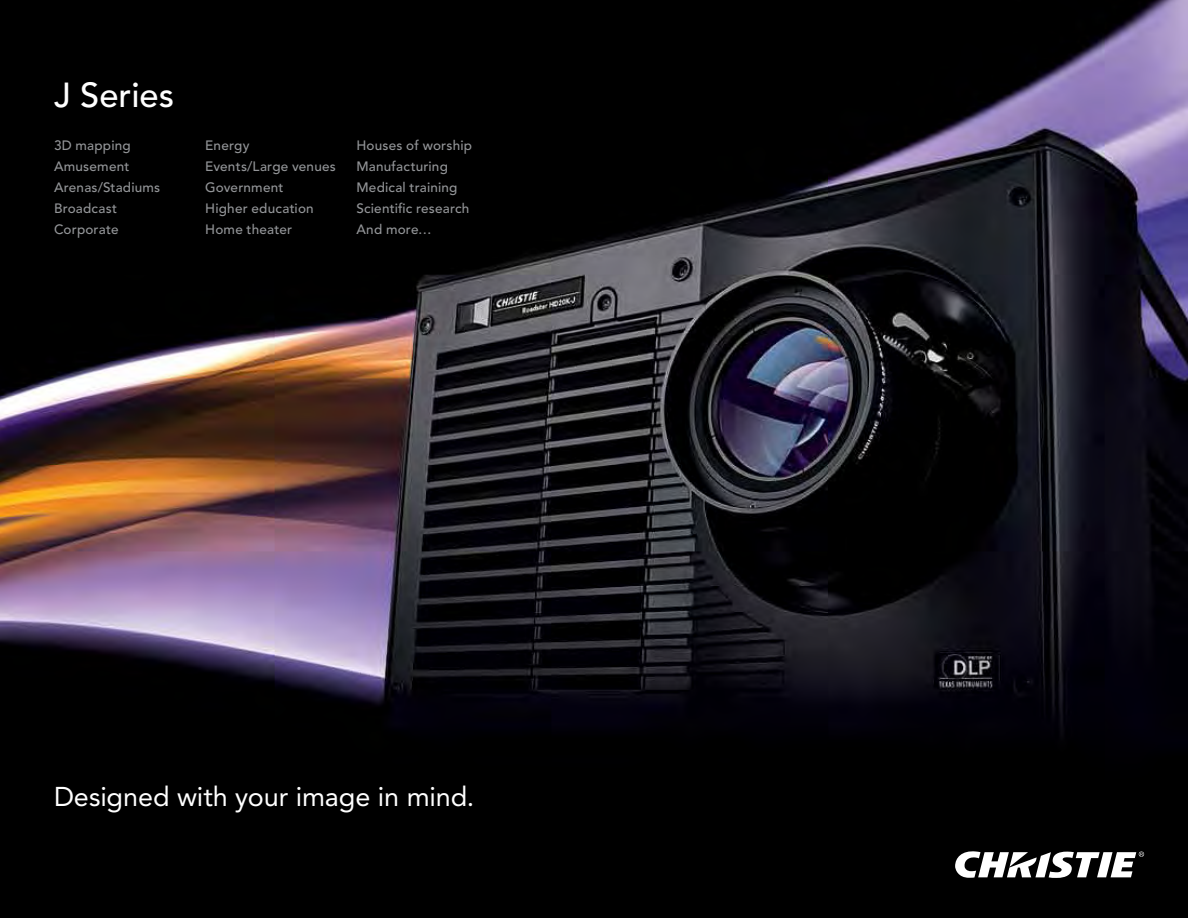
<style>
.page{position:relative;width:1188px;height:918px;background:#fff}
.page>*{position:absolute;margin:0;border:0;box-sizing:border-box;transform-origin:0 0}
.t1{font:500 34.5px "Avenir";color:#fff}
.t2{font:27px "Avenir";letter-spacing:-.005em;color:#fff}
.t3{font:500 13.5px/21px "Avenir";letter-spacing:.015em;color:#939598}
</style>
<div class="page">
<img style="left:0;top:0;width:1188px;height:918px">
<svg style="left:955px;top:850px;width:189px;height:28px"></svg>
<h1 class="t1" style="left:54px;top:76px;width:122px">J Series</h1>
<p class="t3" style="left:54px;top:135px;width:108px">3D mapping<br>Amusement<br>Arenas/Stadiums<br>Broadcast<br>Corporate</p>
<p class="t3" style="left:205px;top:135px;width:132px">Energy<br>Events/Large venues<br>Government<br>Higher education<br>Home theater</p>
<p class="t3" style="left:356px;top:135px;width:117px">Houses of worship<br>Manufacturing<br>Medical training<br>Scientific research<br>And more…</p>
<h2 class="t2" style="left:54px;top:781px;width:422px">Designed with your image in mind.</h2>
</div>
